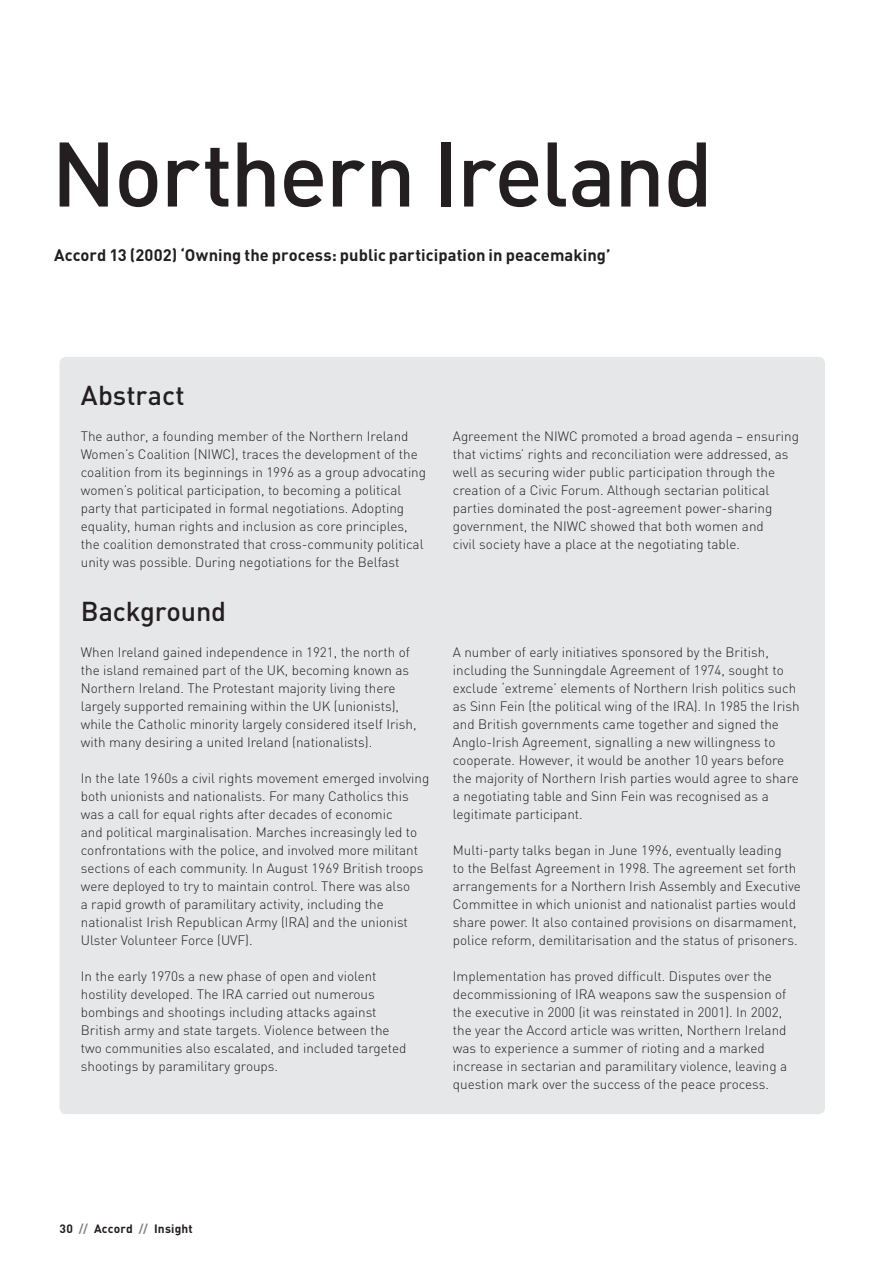
<style>
.page{position:relative;width:893px;height:1263px;background:#fff}
.page>*{position:absolute;margin:0;border:0;box-sizing:border-box;transform-origin:0 0}
.t1{font:500 90px "DIN";letter-spacing:-.025em;color:#231f20}
.t2{font:500 27px "DIN";letter-spacing:-.005em;color:#231f20}
.t3{font:700 16.5px "DIN";letter-spacing:.005em;color:#231f20}
.t4{font:300 13.5px/18px "DIN";color:#231f20}
.t5{font:700 12px "DIN";letter-spacing:.015em;color:#231f20}
.s1{color:#808285}
</style>
<div class="page">
<div style="left:60px;top:357px;width:765px;height:757px;background:#e6e7e8;border-radius:6px"></div>
<h1 class="t1" style="left:51px;top:117px;width:663px">Northern Ireland</h1>
<p class="t3" style="left:54px;top:244px;width:558px">Accord 13 (2002) ‘Owning the process: public participation in peacemaking’</p>
<h2 class="t2" style="left:81px;top:378px;width:106px">Abstract</h2>
<p class="t4" style="left:81px;top:427px;width:347px">The author, a founding member of the Northern Ireland Women’s Coalition (NIWC), traces the development of the coalition from its beginnings in 1996 as a group advocating women’s political participation, to becoming a political party that participated in formal negotiations. Adopting equality, human rights and inclusion as core principles, the coalition demonstrated that cross-community political unity was possible. During negotiations for the Belfast</p>
<p class="t4" style="left:453px;top:427px;width:348px">Agreement the NIWC promoted a broad agenda – ensuring that victims’ rights and reconciliation were addressed, as well as securing wider public participation through the creation of a Civic Forum. Although sectarian political parties dominated the post-agreement power-sharing government, the NIWC showed that both women and<br>civil society have a place at the negotiating table.</p>
<h2 class="t2" style="left:81px;top:594px;width:147px">Background</h2>
<p class="t4" style="left:81px;top:643px;width:337px">When Ireland gained independence in 1921, the north of the island remained part of the UK, becoming known as Northern Ireland. The Protestant majority living there largely supported remaining within the UK (unionists), while the Catholic minority largely considered itself Irish, with many desiring a united Ireland (nationalists).</p>
<p class="t4" style="left:81px;top:769px;width:350px">In the late 1960s a civil rights movement emerged involving both unionists and nationalists. For many Catholics this was a call for equal rights after decades of economic<br>and political marginalisation. Marches increasingly led to confrontations with the police, and involved more militant sections of each community. In August 1969 British troops were deployed to try to maintain control. There was also<br>a rapid growth of paramilitary activity, including the nationalist Irish Republican Army (IRA) and the unionist Ulster Volunteer Force (UVF).</p>
<p class="t4" style="left:81px;top:966px;width:327px">In the early 1970s a new phase of open and violent hostility developed. The IRA carried out numerous bombings and shootings including attacks against British army and state targets. Violence between the two communities also escalated, and included targeted shootings by paramilitary groups.</p>
<p class="t4" style="left:453px;top:642px;width:348px">A number of early initiatives sponsored by the British, including the Sunningdale Agreement of 1974, sought to exclude ‘extreme’ elements of Northern Irish politics such as Sinn Fein (the political wing of the IRA). In 1985 the Irish and British governments came together and signed the Anglo-Irish Agreement, signalling a new willingness to cooperate. However, it would be another 10 years before the majority of Northern Irish parties would agree to share a negotiating table and Sinn Fein was recognised as a legitimate participant.</p>
<p class="t4" style="left:453px;top:840px;width:349px">Multi-party talks began in June 1996, eventually leading<br>to the Belfast Agreement in 1998. The agreement set forth arrangements for a Northern Irish Assembly and Executive Committee in which unionist and nationalist parties would share power. It also contained provisions on disarmament, police reform, demilitarisation and the status of prisoners.</p>
<p class="t4" style="left:453px;top:966px;width:336px">Implementation has proved difficult. Disputes over the decommissioning of IRA weapons saw the suspension of the executive in 2000 (it was reinstated in 2001). In 2002, the year the Accord article was written, Northern Ireland was to experience a summer of rioting and a marked increase in sectarian and paramilitary violence, leaving a question mark over the success of the peace process.</p>
<p class="t5" style="left:60px;top:1220px;width:135px">30 <span class="s1">//</span> Accord <span class="s1">//</span> Insight</p>
</div>
